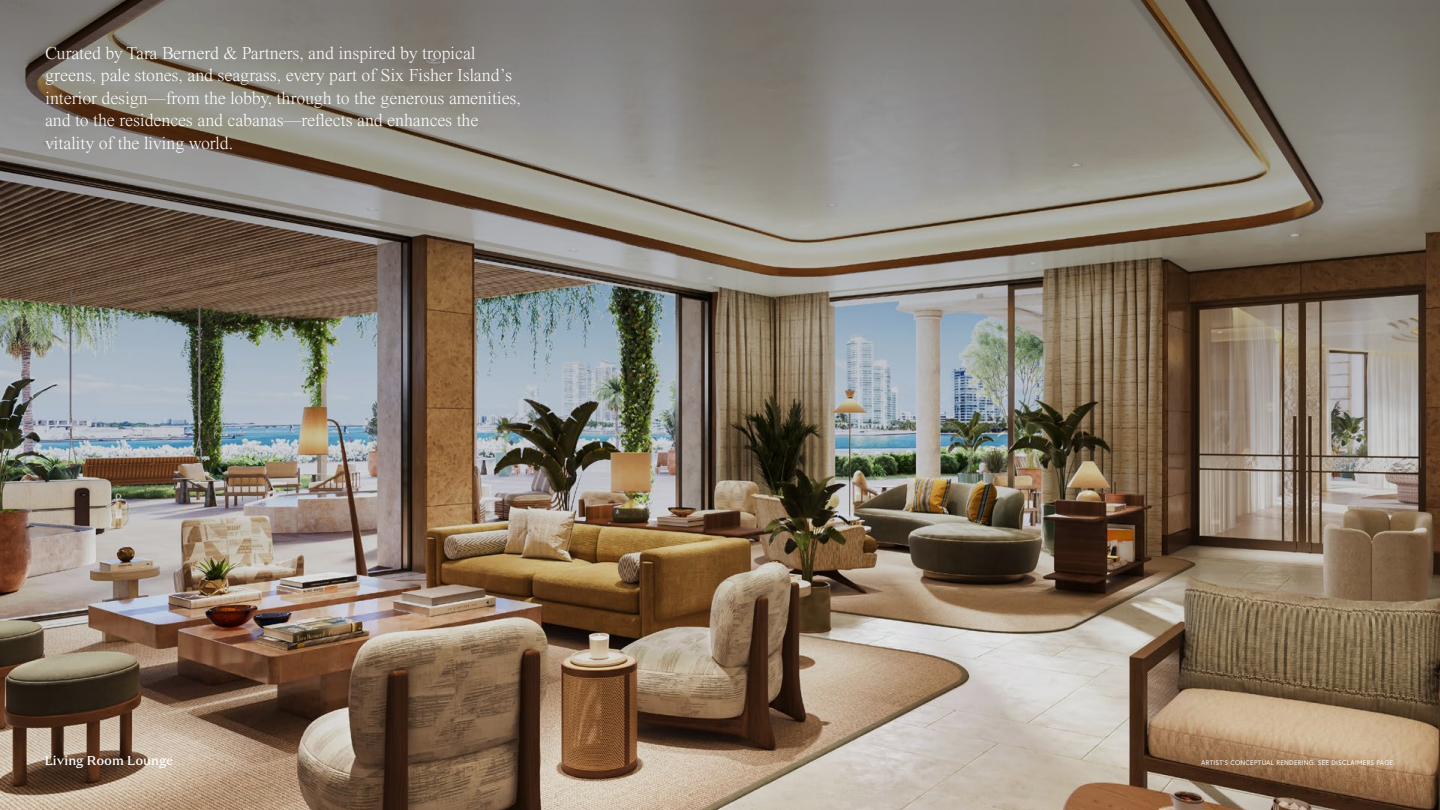
<style>
.page{position:relative;width:1440px;height:810px;background:#fff}
.page>*{position:absolute;margin:0;border:0;box-sizing:border-box;transform-origin:0 0}
.t1{font:300 18px/22.5px "Times Now";letter-spacing:-.005em;color:#fff}
.t2{font:500 13.5px "Apris";letter-spacing:.05em;color:#fff}
.t3{font:6.75px "Europa";letter-spacing:.03em;color:#fff}
</style>
<div class="page">
<img style="left:0;top:0;width:1440px;height:810px">
<p class="t1" style="left:45px;top:42px;width:477px">Curated by Tara Bernerd &amp; Partners, and inspired by tropical greens, pale stones, and seagrass, every part of Six Fisher Island’s interior design—from the lobby, through to the generous amenities, and to the residences and cabanas—reflects and enhances the vitality of the living world.</p>
<p class="t2" style="left:45px;top:753px;width:130px">Living Room Lounge</p>
<p class="t3" style="left:1201px;top:758px;width:195px">ARTIST’S CONCEPTUAL RENDERING. SEE DISCLAIMERS PAGE.</p>
</div>
